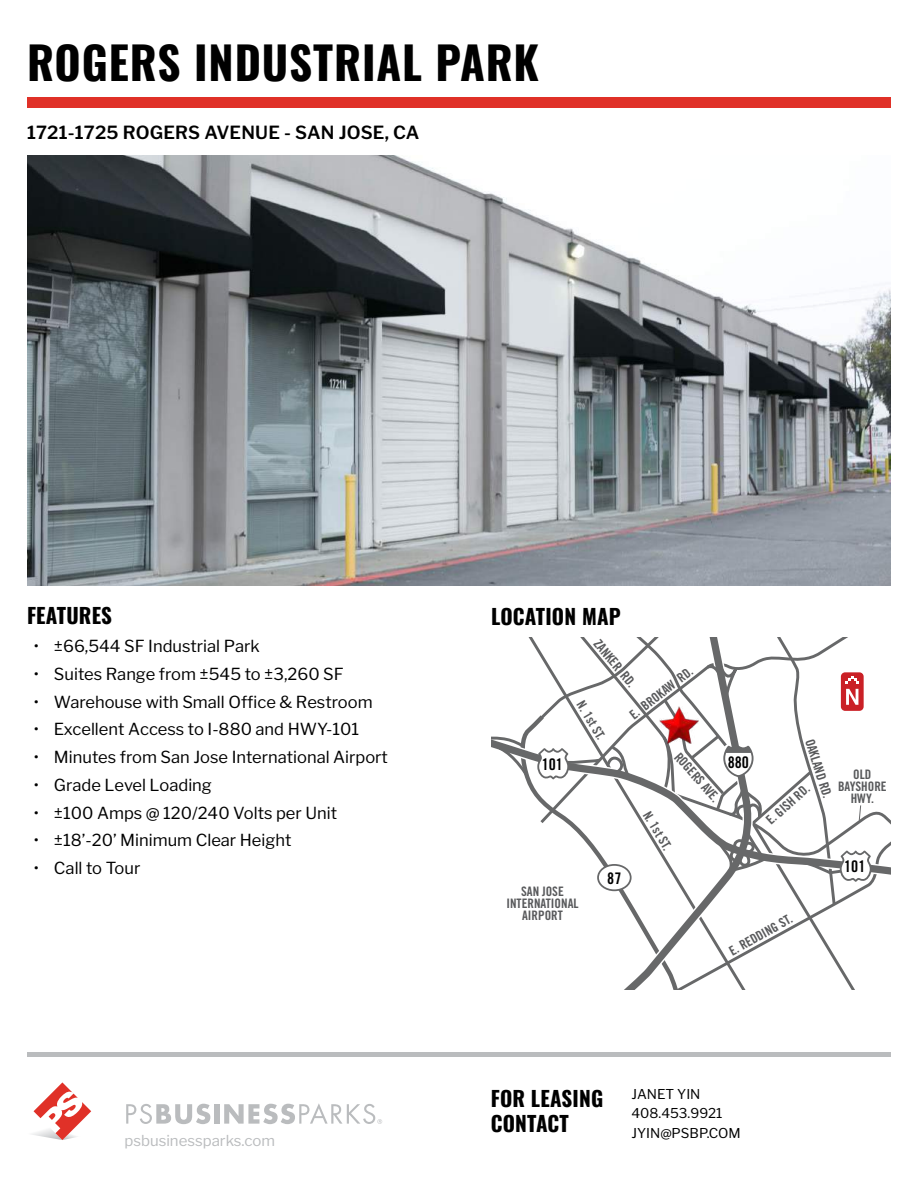
<style>
.page{position:relative;width:918px;height:1188px;background:#fff}
.page>*{position:absolute;margin:0;border:0;box-sizing:border-box;transform-origin:0 0}
.t1{font:700 45px "Oswald";letter-spacing:.02em;color:#000}
.t2{font:700 21px/25.2px "Oswald";letter-spacing:.01em;color:#000}
.t3{font:600 18px "Libre Franklin";letter-spacing:.01em;color:#000}
.t4{font:16.5px "Libre Franklin";color:#000}
.t5{font:16.05px "Trade Gothic Bold Cond Twenty";color:#000}
.t6{font:15px "Libre Franklin";color:#babcbe}
.t7{font:13.5px/19.5px "Libre Franklin";color:#000}
.t8{font:13.05px/11.7px "Trade Gothic Bold Cond Twenty";color:#58595b;text-align:center}
</style>
<div class="page">
<div style="left:27px;top:98px;width:864px;height:10px;background:#e03128"></div>
<div style="left:27px;top:1052px;width:864px;height:5px;background:#babcbe"></div>
<img style="left:27px;top:155px;width:864px;height:430px">
<svg style="left:491px;top:637px;width:400px;height:352px"></svg>
<svg style="left:34px;top:1082px;width:57px;height:58px"></svg>
<svg style="left:126px;top:1104px;width:84px;height:20px"></svg>
<div style="left:214px;top:1104px;width:5px;height:20px;background:#babcbe"></div>
<svg style="left:224px;top:1103px;width:158px;height:21px"></svg>
<img style="left:659px;top:706px;width:40px;height:38px">
<h1 class="t1" style="left:27px;top:39px;width:514px">ROGERS INDUSTRIAL PARK</h1>
<p class="t3" style="left:27px;top:122px;width:394px">1721-1725 ROGERS AVENUE - SAN JOSE, CA</p>
<p class="t2" style="left:27px;top:604px;width:87px">FEATURES</p>
<p class="t4" style="left:34px;top:636px;width:228px">• ±66,544 SF Industrial Park</p>
<p class="t4" style="left:34px;top:664px;width:311px">• Suites Range from ±545 to ±3,260 SF</p>
<p class="t4" style="left:34px;top:692px;width:340px">• Warehouse with Small Office &amp; Restroom</p>
<p class="t4" style="left:34px;top:719px;width:327px">• Excellent Access to I-880 and HWY-101</p>
<p class="t4" style="left:34px;top:747px;width:356px">• Minutes from San Jose International Airport</p>
<p class="t4" style="left:34px;top:775px;width:180px">• Grade Level Loading</p>
<p class="t4" style="left:34px;top:803px;width:305px">• ±100 Amps @ 120/240 Volts per Unit</p>
<p class="t4" style="left:34px;top:830px;width:259px">• ±18’-20’ Minimum Clear Height</p>
<p class="t4" style="left:34px;top:858px;width:108px">• Call to Tour</p>
<p class="t6" style="left:124px;top:1131px;width:152px">psbusinessparks.com</p>
<p class="t2" style="left:491px;top:605px;width:131px">LOCATION MAP</p>
<p class="t8" style="left:601px;top:637px;width:60px;rotate:50deg">ZANKER RD.</p>
<p class="t8" style="left:628px;top:711px;width:77px;rotate:-37deg">E. BROKAW RD.</p>
<p class="t8" style="left:585px;top:699px;width:44px;rotate:59deg">N. 1st ST.</p>
<p class="t8" style="left:681px;top:751px;width:62px;rotate:48deg">ROGERS AVE.</p>
<p class="t5" style="left:542px;top:754px;width:23px">101</p>
<p class="t5" style="left:728px;top:753px;width:23px">880</p>
<p class="t5" style="left:607px;top:868px;width:16px">87</p>
<p class="t8" style="left:652px;top:809px;width:44px;rotate:59deg">N. 1st ST.</p>
<p class="t8" style="left:815px;top:737px;width:63px;rotate:72deg">OAKLAND RD.</p>
<p class="t8" style="left:838px;top:769px;width:50px">OLD<br>BAYSHORE<br>HWY.</p>
<p class="t8" style="left:764px;top:818px;width:55px;rotate:-42deg">E. GISH RD.</p>
<p class="t5" style="left:844px;top:857px;width:23px">101</p>
<p class="t8" style="left:506px;top:886px;width:74px">SAN JOSE<br>INTERNATIONAL<br>AIRPORT</p>
<p class="t8" style="left:727px;top:946px;width:71px;rotate:-29deg">E. REDDING ST.</p>
<p class="t2" style="left:491px;top:1087px;width:114px">FOR LEASING<br>CONTACT</p>
<p class="t7" style="left:632px;top:1084px;width:111px">JANET YIN<br>408.453.9921<br>JYIN@PSBP.COM</p>
</div>
